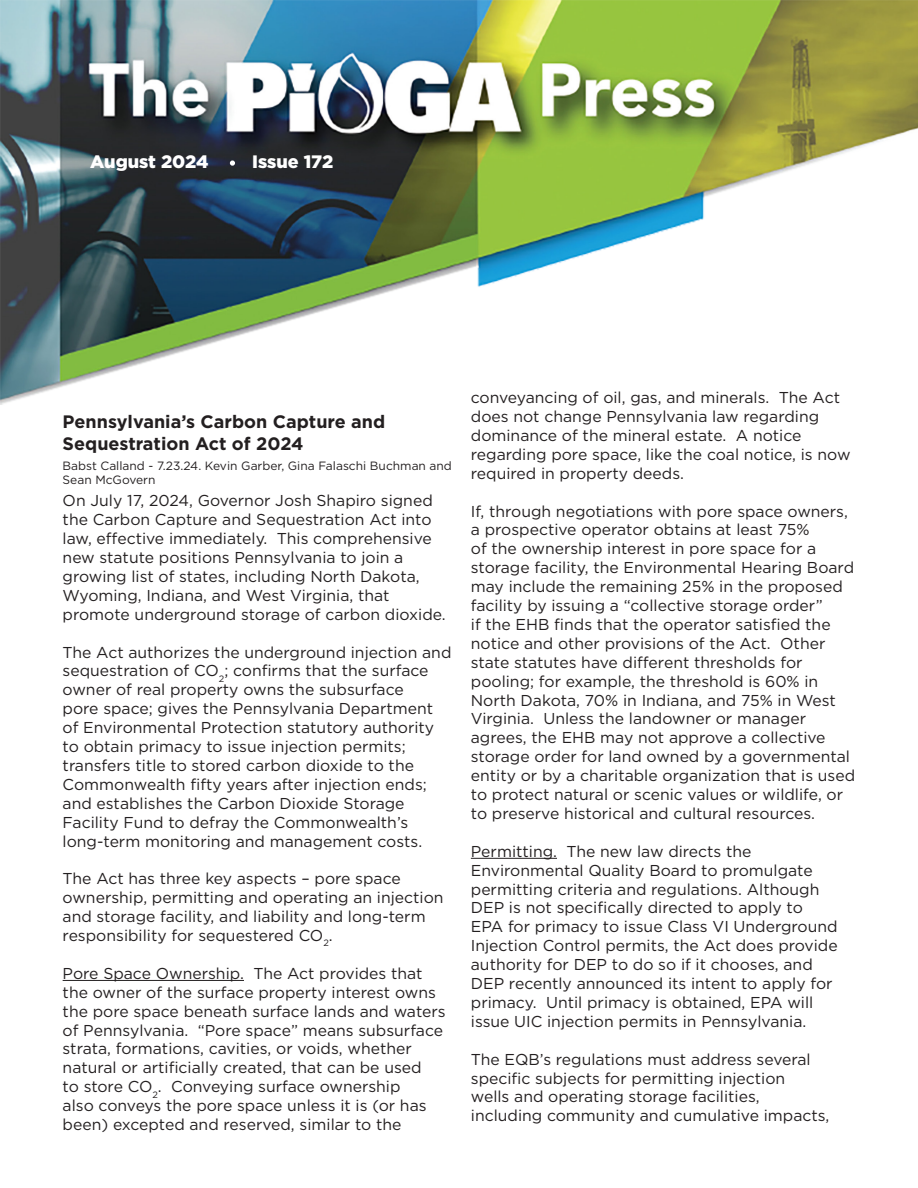
<style>
.page{position:relative;width:918px;height:1188px;background:#fff}
.page>*{position:absolute;margin:0;border:0;box-sizing:border-box;transform-origin:0 0}
.t1{font:700 18px/21.6px "Gotham";color:#231f20}
.t2{font:900 18px "Gotham";color:#fff}
.t3{font:15.75px/18.9px "Gotham";color:#231f20}
.t4{font:12px/14.4px "Gotham";color:#231f20}
</style>
<div class="page">
<img style="left:0;top:0;width:918px;height:405px">
<hr style="left:63px;top:980px;width:181px;height:1px;background:#231f20">
<hr style="left:471px;top:858px;width:86px;height:1px;background:#231f20">
<svg style="left:230px;top:160px;width:5px;height:6px"></svg>
<p class="t2" style="left:90px;top:149px;width:120px">August 2024</p>
<p class="t2" style="left:252px;top:149px;width:83px">Issue 172</p>
<p class="t1" style="left:63px;top:411px;width:324px">Pennsylvania’s Carbon Capture and<br>Sequestration Act of 2024</p>
<p class="t4" style="left:63px;top:458px;width:391px">Babst Calland - 7.23.24. Kevin Garber, Gina Falaschi Buchman and<br>Sean McGovern</p>
<p class="t3" style="left:63px;top:491px;width:385px">On July 17, 2024, Governor Josh Shapiro signed the Carbon Capture and Sequestration Act into law, effective immediately. This comprehensive new statute positions Pennsylvania to join a growing list of states, including North Dakota, Wyoming, Indiana, and West Virginia, that promote underground storage of carbon dioxide.</p>
<p class="t3" style="left:63px;top:642px;width:390px">The Act authorizes the underground injection and sequestration of CO<sub>2</sub>; confirms that the surface owner of real property owns the subsurface<br>pore space; gives the Pennsylvania Department of Environmental Protection statutory authority to obtain primacy to issue injection permits; transfers title to stored carbon dioxide to the Commonwealth fifty years after injection ends; and establishes the Carbon Dioxide Storage Facility Fund to defray the Commonwealth’s long-term monitoring and management costs.</p>
<p class="t3" style="left:63px;top:869px;width:382px">The Act has three key aspects – pore space ownership, permitting and operating an injection and storage facility, and liability and long-term responsibility for sequestered CO<sub>2</sub>.</p>
<p class="t3" style="left:63px;top:964px;width:385px">Pore Space Ownership. The Act provides that the owner of the surface property interest owns the pore space beneath surface lands and waters of Pennsylvania. “Pore space” means subsurface strata, formations, cavities, or voids, whether natural or artificially created, that can be used<br>to store CO<sub>2</sub>. Conveying surface ownership<br>also conveys the pore space unless it is (or has been) excepted and reserved, similar to the</p>
<p class="t3" style="left:471px;top:388px;width:381px">conveyancing of oil, gas, and minerals. The Act does not change Pennsylvania law regarding dominance of the mineral estate. A notice regarding pore space, like the coal notice, is now required in property deeds.</p>
<p class="t3" style="left:471px;top:501px;width:386px">If, through negotiations with pore space owners, a prospective operator obtains at least 75%<br>of the ownership interest in pore space for a storage facility, the Environmental Hearing Board may include the remaining 25% in the proposed facility by issuing a “collective storage order”<br>if the EHB finds that the operator satisfied the notice and other provisions of the Act. Other state statutes have different thresholds for pooling; for example, the threshold is 60% in North Dakota, 70% in Indiana, and 75% in West Virginia. Unless the landowner or manager agrees, the EHB may not approve a collective storage order for land owned by a governmental entity or by a charitable organization that is used to protect natural or scenic values or wildlife, or to preserve historical and cultural resources.</p>
<p class="t3" style="left:471px;top:841px;width:368px">Permitting. The new law directs the Environmental Quality Board to promulgate permitting criteria and regulations. Although DEP is not specifically directed to apply to EPA for primacy to issue Class VI Underground Injection Control permits, the Act does provide authority for DEP to do so if it chooses, and DEP recently announced its intent to apply for primacy. Until primacy is obtained, EPA will issue UIC injection permits in Pennsylvania.</p>
<p class="t3" style="left:471px;top:1049px;width:360px">The EQB’s regulations must address several specific subjects for permitting injection<br>wells and operating storage facilities, including community and cumulative impacts,</p>
</div>
